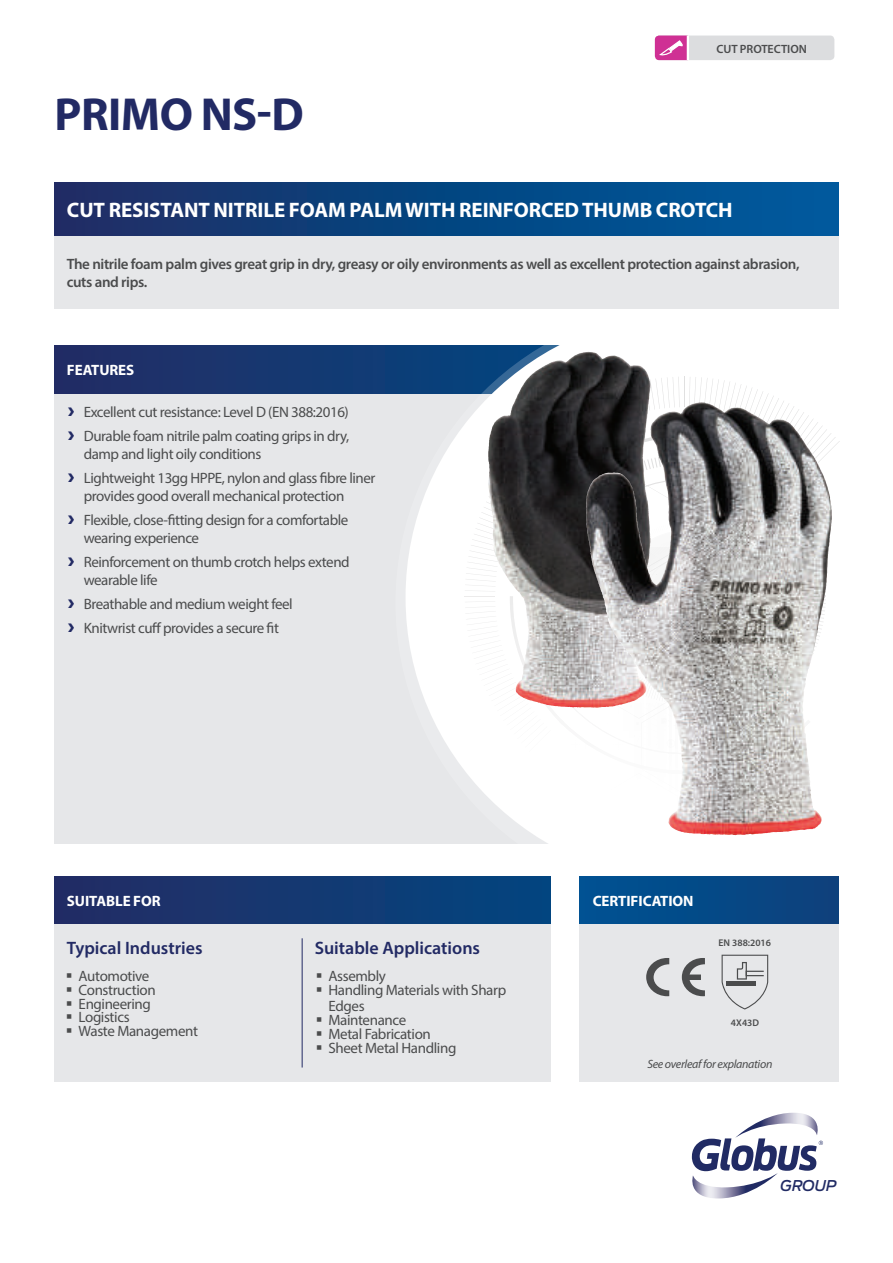
<style>
.page{position:relative;width:893px;height:1263px;background:#fff}
.page>*{position:absolute;margin:0;border:0;box-sizing:border-box;transform-origin:0 0}
.PRODUCT_NAME{font:700 46.5px "Myriad Pro";letter-spacing:-.01em;color:#222a64}
.SHORT_DESCRIPTION{font:700 21px "Myriad Pro";letter-spacing:-.005em;color:#fff}
.PANEL_SUB-HEAD{font:600 18px "Myriad Pro";color:#222a64}
.t1{font:15px/18px "Myriad Pro";letter-spacing:-.03em;color:#4b4c4d}
.LONG_DESCRIPTION{font:600 15px/18px "Myriad Pro";letter-spacing:-.025em;color:#4b4c4d}
.PANEL_HEADING{font:700 15px "Myriad Pro";letter-spacing:-.005em;color:#fff}
.t2{font:italic 500 14.85px "Antenna";color:#212b64}
.t3{font:600 12px "Myriad Pro";letter-spacing:-.005em;color:#4b4c4d}
.t4{font:italic 12px "Myriad Pro";letter-spacing:-.025em;color:#4b4c4d}
.CERTIFICATION_TEXT{font:600 9.75px "Myriad Pro";color:#4b4c4d}
</style>
<div class="page">
<div style="left:54px;top:393px;width:778px;height:451px;background:#e6e7e9"></div>
<div style="left:54px;top:346px;width:586px;height:48px;background:#1b356e"></div>
<div style="left:54px;top:924px;width:496px;height:158px;background:#e6e7e9"></div>
<hr style="left:302px;top:938px;width:1px;height:129px;background:#222a64">
<div style="left:54px;top:876px;width:496px;height:48px;background:linear-gradient(to right,#242c64,#034580)"></div>
<div style="left:580px;top:876px;width:259px;height:48px;background:#044987"></div>
<svg style="left:395px;top:345px;width:437px;height:499px"></svg>
<div style="left:635px;top:669px;width:9px;height:177px;background:#fff"></div>
<div style="left:618px;top:593px;width:18px;height:253px;background:#fff"></div>
<hr style="left:675px;top:687px;width:3px;height:159px;background:#231f20">
<hr style="left:669px;top:637px;width:3px;height:209px;background:#231f20">
<div style="left:658px;top:649px;width:8px;height:197px;background:#fff"></div>
<div style="left:646px;top:642px;width:18px;height:204px;background:#fff"></div>
<svg style="left:465px;top:377px;width:375px;height:449px;background:#b1afae"></svg>
<hr style="left:734px;top:588px;width:1px;height:128px;background:#231f20;border-radius:50%">
<hr style="left:733px;top:593px;width:1px;height:159px;background:#231f20;border-radius:50%">
<svg style="left:569px;top:548px;width:114px;height:114px"></svg>
<svg style="left:634px;top:703px;width:114px;height:114px"></svg>
<img style="left:537px;top:352px;width:51px;height:18px">
<img style="left:650px;top:402px;width:51px;height:42px">
<div style="left:655px;top:36px;width:179px;height:24px;background:#dcdddf;border-radius:4px"></div>
<svg style="left:655px;top:36px;width:34px;height:24px"></svg>
<div style="left:54px;top:183px;width:785px;height:53px;background:linear-gradient(to right,#1b2d64,#005c9f)"></div>
<div style="left:54px;top:236px;width:785px;height:72px;background:#e6e7e9"></div>
<div style="left:580px;top:924px;width:259px;height:158px;background:#e6e7e9"></div>
<svg style="left:722px;top:955px;width:46px;height:54px"></svg>
<svg style="left:682px;top:958px;width:23px;height:38px"></svg>
<svg style="left:646px;top:958px;width:23px;height:38px"></svg>
<svg style="left:691px;top:1113px;width:132px;height:86px"></svg>
<p class="PRODUCT_NAME" style="left:54px;top:84px;width:251px">PRIMO NS-D</p>
<p class="t3" style="left:740px;top:39px;width:92px">CUT PROTECTION</p>
<p class="t3" style="left:716px;top:41px;width:92px">CUT PROTECTION</p>
<p class="SHORT_DESCRIPTION" style="left:67px;top:197px;width:667px">CUT RESISTANT NITRILE FOAM PALM WITH REINFORCED THUMB CROTCH</p>
<p class="LONG_DESCRIPTION" style="left:67px;top:254px;width:734px">The nitrile foam palm gives great grip in dry, greasy or oily environments as well as excellent protection against abrasion, cuts and rips.</p>
<p class="PANEL_HEADING" style="left:67px;top:360px;width:69px">FEATURES</p>
<p class="t1" style="left:84px;top:403px;width:267px">Excellent cut resistance: Level D (EN 388:2016)</p>
<p class="t1" style="left:84px;top:427px;width:267px">Durable foam nitrile palm coating grips in dry, damp and light oily conditions</p>
<p class="t1" style="left:84px;top:469px;width:293px">Lightweight 13gg HPPE, nylon and glass fibre liner provides good overall mechanical protection</p>
<p class="t1" style="left:84px;top:511px;width:266px">Flexible, close-fitting design for a comfortable wearing experience</p>
<p class="t1" style="left:84px;top:553px;width:267px">Reinforcement on thumb crotch helps extend wearable life</p>
<p class="t1" style="left:84px;top:595px;width:211px">Breathable and medium weight feel</p>
<p class="t1" style="left:84px;top:619px;width:197px">Knitwrist cuff provides a secure fit</p>
<p class="PANEL_HEADING" style="left:67px;top:891px;width:95px">SUITABLE FOR</p>
<p class="PANEL_HEADING" style="left:593px;top:891px;width:102px">CERTIFICATION</p>
<p class="PANEL_SUB-HEAD" style="left:67px;top:936px;width:137px">Typical Industries</p>
<p class="PANEL_SUB-HEAD" style="left:315px;top:936px;width:167px">Suitable Applications</p>
<p class="CERTIFICATION_TEXT" style="left:719px;top:936px;width:54px">EN 388:2016</p>
<p class="t1" style="left:79px;top:967px;width:72px">Automotive</p>
<p class="t1" style="left:79px;top:980px;width:78px">Construction</p>
<p class="t1" style="left:79px;top:994px;width:74px">Engineering</p>
<p class="t1" style="left:79px;top:1008px;width:52px">Logistics</p>
<p class="t1" style="left:79px;top:1022px;width:121px">Waste Management</p>
<p class="t1" style="left:328px;top:967px;width:59px">Assembly</p>
<p class="t1" style="left:328px;top:981px;width:179px;line-height:16.5px">Handling Materials with Sharp<br>Edges</p>
<p class="t1" style="left:328px;top:1011px;width:79px">Maintenance</p>
<p class="t1" style="left:328px;top:1025px;width:104px">Metal Fabrication</p>
<p class="t1" style="left:328px;top:1038px;width:129px">Sheet Metal Handling</p>
<p class="CERTIFICATION_TEXT" style="left:731px;top:1017px;width:30px">4X43D</p>
<p class="t4" style="left:647px;top:1057px;width:127px">See overleaf for explanation</p>
<p class="t2" style="left:781px;top:1177px;width:58px">GROUP</p>
</div>
